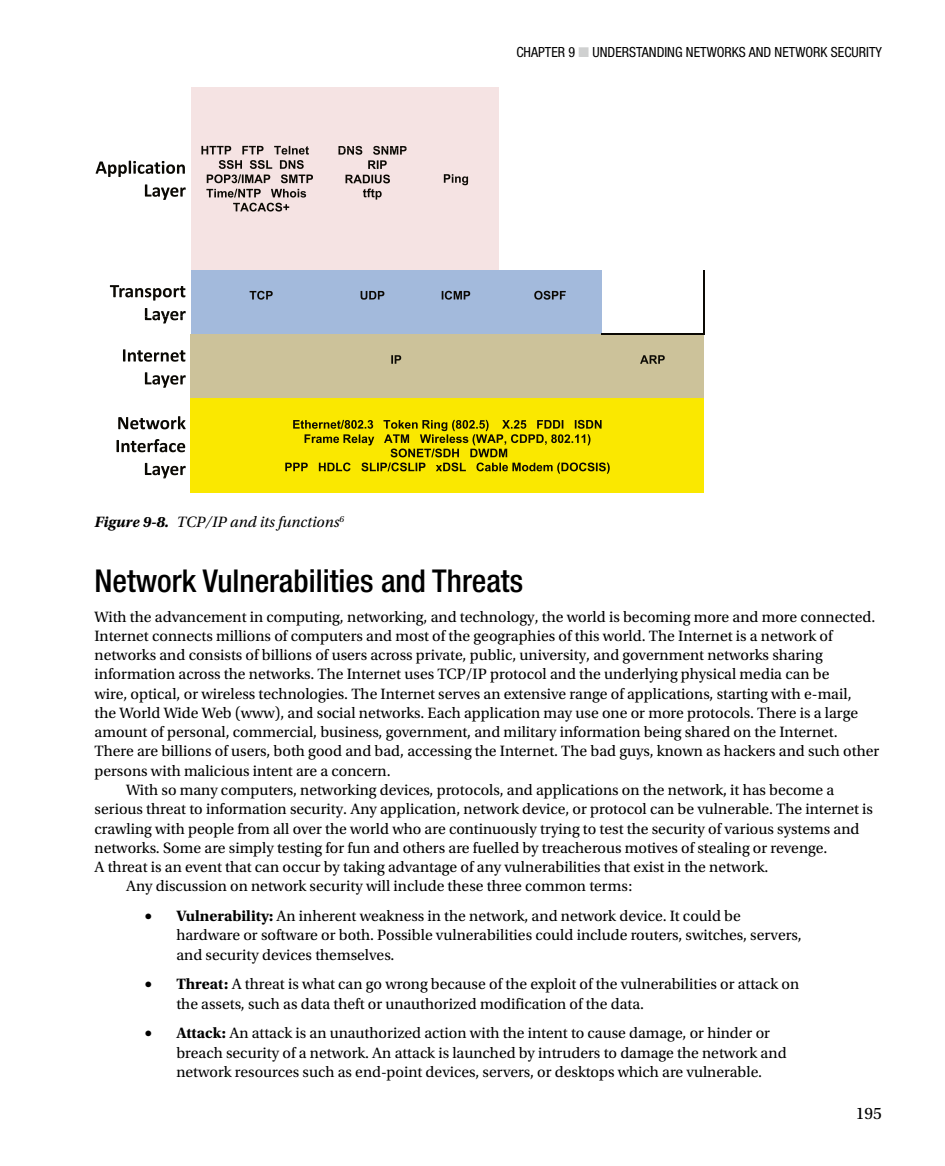
<style>
.page{position:relative;width:945px;height:1166px;background:#fff}
.page>*{position:absolute;margin:0;border:0;box-sizing:border-box;transform-origin:0 0}
.t1{font:500 condensed 31.5px "Helvetica Neue";color:#000}
.t2{font:17.5px "Utopia Std";color:#000}
.t3{font:15.75px/19.2px "Utopia Std";color:#000}
.t4{font:italic 15.75px "Utopia Std";color:#000}
.t5{font:condensed 14px "Helvetica Neue";color:#000}
.s1{color:#cfd0d0}
.s2{font-weight:700}
</style>
<div class="page">
<div style="left:191px;top:87px;width:308px;height:68px;background:#f5e3e3"></div>
<div style="left:191px;top:155px;width:308px;height:81px;background:#f5e3e3"></div>
<svg style="left:96px;top:161px;width:89px;height:16px"></svg>
<svg style="left:145px;top:184px;width:41px;height:16px"></svg>
<svg style="left:201px;top:146px;width:112px;height:37px"></svg>
<svg style="left:206px;top:189px;width:100px;height:8px"></svg>
<svg style="left:233px;top:203px;width:56px;height:8px"></svg>
<svg style="left:338px;top:146px;width:69px;height:54px"></svg>
<svg style="left:444px;top:174px;width:24px;height:11px"></svg>
<div style="left:191px;top:236px;width:308px;height:34px;background:#f5e3e3"></div>
<div style="left:191px;top:270px;width:410px;height:47px;background:#a3badc"></div>
<hr style="left:703px;top:270px;width:2px;height:47px;background:#0b0904">
<svg style="left:110px;top:285px;width:75px;height:15px"></svg>
<svg style="left:250px;top:291px;width:316px;height:9px"></svg>
<div style="left:191px;top:317px;width:410px;height:17px;background:#a3badc"></div>
<div style="left:191px;top:334px;width:513px;height:63px;background:#ccc29a"></div>
<hr style="left:601px;top:334px;width:104px;height:1px;background:#0b0904">
<svg style="left:703px;top:317px;width:2px;height:17px"></svg>
<svg style="left:145px;top:308px;width:41px;height:15px"></svg>
<svg style="left:123px;top:349px;width:62px;height:13px"></svg>
<svg style="left:145px;top:372px;width:41px;height:16px"></svg>
<svg style="left:391px;top:355px;width:274px;height:9px"></svg>
<hr style="left:191px;top:397px;width:513px;height:2px;background:#ccc29a">
<div style="left:191px;top:399px;width:513px;height:79px;background:#fae800"></div>
<svg style="left:118px;top:416px;width:68px;height:13px"></svg>
<svg style="left:117px;top:439px;width:68px;height:13px"></svg>
<svg style="left:285px;top:420px;width:325px;height:54px"></svg>
<div style="left:191px;top:478px;width:513px;height:14px;background:#fae800"></div>
<svg style="left:145px;top:463px;width:41px;height:16px"></svg>
<p class="t5" style="left:516px;top:44px;width:367px">CHAPTER 9 <span class="s1">■</span> UNDERSTANDING NETWORKS AND NETWORK SECU RITY</p>
<p class="t4" style="left:94px;top:513px;width:251px"><span class="s2">Figure 9-8.</span> TCP/IP and its functions<sup>6</sup></p>
<h1 class="t1" style="left:94px;top:562px;width:430px">Network Vulnerabilities and Threats</h1>
<p class="t3" style="left:94px;top:607px;width:782px">With the advancement in computing, networking, and technology, the world is becoming more and more connected.</p>
<p class="t3" style="left:94px;top:626px;width:740px">Internet connects millions of computers and most of the geographies of this world. The Internet is a network of</p>
<p class="t3" style="left:94px;top:645px;width:730px">networks and consists of billions of users across private, public, university, and government networks sharing</p>
<p class="t3" style="left:94px;top:665px;width:737px">information across the networks. The Internet uses TCP/IP protocol and the underlying physical media can be</p>
<p class="t3" style="left:94px;top:684px;width:759px">wire, optical, or wireless technologies. The Internet serves an extensive range of applications, starting with e-mail,</p>
<p class="t3" style="left:94px;top:703px;width:765px">the World Wide Web (www), and social networks. Each application may use one or more protocols. There is a large</p>
<p class="t3" style="left:94px;top:722px;width:745px">amount of personal, commercial, business, government, and military information being shared on the Internet.</p>
<p class="t3" style="left:94px;top:742px;width:786px">There are billions of users, both good and bad, accessing the Internet. The bad guys, known as hackers and such other</p>
<p class="t3" style="left:94px;top:761px;width:298px">persons with malicious intent are a concern.</p>
<p class="t3" style="left:126px;top:780px;width:710px">With so many computers, networking devices, protocols, and applications on the network, it has become a</p>
<p class="t3" style="left:94px;top:799px;width:780px">serious threat to information security. Any application, network device, or protocol can be vulnerable. The internet is</p>
<p class="t3" style="left:94px;top:819px;width:766px">crawling with people from all over the world who are continuously trying to test the security of various systems and</p>
<p class="t3" style="left:94px;top:838px;width:734px">networks. Some are simply testing for fun and others are fuelled by treacherous motives of stealing or revenge.</p>
<p class="t3" style="left:94px;top:857px;width:675px">A threat is an event that can occur by taking advantage of any vulnerabilities that exist in the network.</p>
<p class="t3" style="left:126px;top:876px;width:508px">Any discussion on network security will include these three common terms:</p>
<p class="t3" style="left:176px;top:906px;width:627px;text-indent:-32px">• <span class="s2">Vulnerability:</span> An inherent weakness in the network, and network device. It could be hardware or software or both. Possible vulnerabilities could include routers, switches, servers, and security devices themselves.</p>
<p class="t3" style="left:176px;top:974px;width:624px;text-indent:-32px">• <span class="s2">Threat:</span> A threat is what can go wrong because of the exploit of the vulnerabilities or attack on the assets, such as data theft or unauthorized modification of the data.</p>
<p class="t3" style="left:176px;top:1023px;width:612px;text-indent:-32px">• <span class="s2">Attack:</span> An attack is an unauthorized action with the intent to cause damage, or hinder or breach security of a network. An attack is launched by intruders to damage the network and network resources such as end-point devices, servers, or desktops which are vulnerable.</p>
<p class="t2" style="left:856px;top:1103px;width:28px">195</p>
</div>
